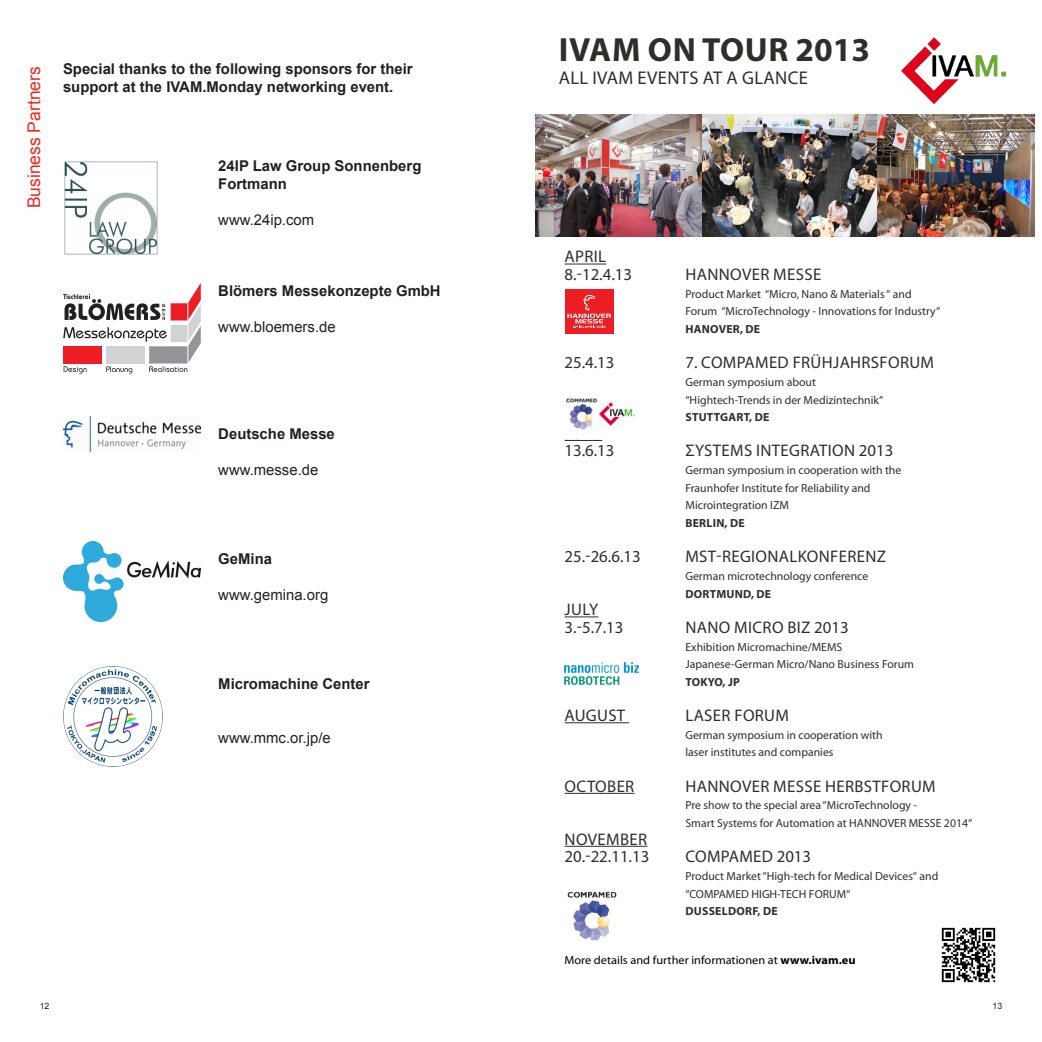
<style>
.page{position:relative;width:1042px;height:1042px;background:#fff}
.page>*{position:absolute;margin:0;border:0;box-sizing:border-box;transform-origin:0 0}
.t1{font:700 33.6px "Myriad Pro";letter-spacing:.01em;color:#2f2e2a}
.t2{font:18.55px "Myriad Pro";letter-spacing:.02em;color:#2f2e2a}
.t3{font:17.5px "Arial";color:#ee2823}
.t4{font:16.8px/17.7px "Myriad Pro";letter-spacing:.02em;color:#2f2e2a}
.t5{font:700 14.88px/17.8px "Arial";color:#231f20}
.t6{font:14.88px "Arial";color:#231f20}
.t7{font:11.72px/17.7px "Myriad Pro";color:#2f2e2a}
.t8{font:11.72px "Myriad Pro";color:#000;scale:1.05 1}
.t9{font:8.75px "Arial";color:#231f20}
.s1{font-weight:700}
</style>
<div class="page">
<svg style="left:63px;top:283px;width:138px;height:91px"></svg>
<img style="left:64px;top:161px;width:94px;height:94px">
<img style="left:901px;top:37px;width:104px;height:66px">
<hr style="left:564px;top:264px;width:42px;height:1px;background:#2f2e2a">
<hr style="left:564px;top:440px;width:38px;height:1px;background:#2f2e2a">
<hr style="left:564px;top:616px;width:34px;height:1px;background:#2f2e2a">
<hr style="left:564px;top:722px;width:65px;height:1px;background:#2f2e2a">
<hr style="left:564px;top:793px;width:70px;height:1px;background:#2f2e2a">
<hr style="left:564px;top:846px;width:83px;height:1px;background:#2f2e2a">
<div style="left:565px;top:290px;width:48px;height:44px;background:#ee1d23"></div>
<svg style="left:567px;top:295px;width:44px;height:33px"></svg>
<img style="left:566px;top:398px;width:69px;height:32px">
<img style="left:567px;top:891px;width:50px;height:50px">
<img style="left:565px;top:663px;width:73px;height:21px">
<img style="left:536px;top:115px;width:330px;height:121px">
<img style="left:866px;top:115px;width:168px;height:121px">
<img style="left:941px;top:927px;width:55px;height:56px">
<img style="left:63px;top:417px;width:138px;height:34px">
<img style="left:63px;top:542px;width:138px;height:79px">
<img style="left:63px;top:667px;width:99px;height:99px">
<p class="t3" style="left:22px;top:208px;width:143px;rotate:-90deg">Business Partners</p>
<p class="t5" style="left:63px;top:60px;width:351px">Special thanks to the following sponsors for their support at the IVAM.Monday networking event.</p>
<p class="t5" style="left:218px;top:157px;width:205px">24IP Law Group Sonnenberg</p>
<p class="t5" style="left:218px;top:175px;width:70px">Fortmann</p>
<p class="t6" style="left:218px;top:210px;width:97px">www.24ip.com</p>
<p class="t5" style="left:218px;top:282px;width:224px">Blömers Messekonzepte GmbH</p>
<p class="t6" style="left:218px;top:317px;width:119px">www.bloemers.de</p>
<p class="t5" style="left:218px;top:425px;width:118px">Deutsche Messe</p>
<p class="t6" style="left:218px;top:460px;width:102px">www.messe.de</p>
<p class="t5" style="left:218px;top:550px;width:55px">GeMina</p>
<p class="t6" style="left:218px;top:585px;width:111px">www.gemina.org</p>
<p class="t5" style="left:218px;top:675px;width:153px">Micromachine Center</p>
<p class="t6" style="left:218px;top:727px;width:114px">www.mmc.or.jp/e</p>
<p class="t1" style="left:559px;top:28px;width:313px">IVAM ON TOUR 2013</p>
<p class="t2" style="left:559px;top:66px;width:251px">ALL IVAM EVENTS AT A GLANCE</p>
<p class="t4" style="left:564px;top:248px;width:69px">APRIL<br>8.-12.4.13</p>
<p class="t4" style="left:685px;top:265px;width:137px">HANNOVER MESSE</p>
<p class="t7" style="left:685px;top:285px;width:256px">Product Market “Micro, Nano &amp; Materials “ and<br>Forum “MicroTechnology - Innovations for Industry“<br><span class="s1">HANOVER, DE</span></p>
<p class="t4" style="left:564px;top:353px;width:52px">25.4.13</p>
<p class="t4" style="left:685px;top:353px;width:250px">7. COMPAMED FRÜHJAHRSFORUM</p>
<p class="t7" style="left:685px;top:373px;width:199px">German symposium about “Hightech-Trends in der Medizintechnik“<br><span class="s1">STUTTGART, DE</span></p>
<p class="t4" style="left:564px;top:442px;width:52px">13.6.13</p>
<p class="t4" style="left:685px;top:442px;width:209px">ΣYSTEMS INTEGRATION 2013</p>
<p class="t7" style="left:685px;top:461px;width:217px">German symposium in cooperation with the<br>Fraunhofer Institute for Reliability and<br>Microintegration IZM<br><span class="s1">BERLIN, DE</span></p>
<p class="t4" style="left:564px;top:547px;width:78px">25.-26.6.13</p>
<p class="t4" style="left:685px;top:547px;width:202px">MST-REGIONALKONFERENZ</p>
<p class="t7" style="left:685px;top:567px;width:184px">German microtechnology conference<br><span class="s1">DORTMUND, DE</span></p>
<p class="t4" style="left:564px;top:600px;width:61px">JULY<br>3.-5.7.13</p>
<p class="t4" style="left:685px;top:618px;width:165px">NANO MICRO BIZ 2013</p>
<p class="t7" style="left:685px;top:637px;width:230px">Exhibition Micromachine/MEMS<br>Japanese-German Micro/Nano Business Forum<br><span class="s1">TOKYO, JP</span></p>
<p class="t4" style="left:564px;top:706px;width:62px">AUGUST</p>
<p class="t4" style="left:685px;top:706px;width:105px">LASER FORUM</p>
<p class="t7" style="left:685px;top:726px;width:199px">German symposium in cooperation with laser institutes and companies</p>
<p class="t4" style="left:564px;top:777px;width:71px">OCTOBER</p>
<p class="t4" style="left:685px;top:777px;width:252px">HANNOVER MESSE HERBSTFORUM</p>
<p class="t7" style="left:685px;top:796px;width:288px">Pre show to the special area “MicroTechnology -<br>Smart Systems for Automation at HANNOVER MESSE 2014“</p>
<p class="t4" style="left:564px;top:830px;width:86px">NOVEMBER<br>20.-22.11.13</p>
<p class="t4" style="left:685px;top:847px;width:127px">COMPAMED 2013</p>
<p class="t7" style="left:685px;top:867px;width:254px">Product Market “High-tech for Medical Devices“ and “COMPAMED HIGH-TECH FORUM“<br><span class="s1">DUSSELDORF, DE</span></p>
<p class="t8" style="left:564px;top:952px;width:279px">More details and further informationen at <span class="s1">www.ivam.eu</span></p>
<p class="t9" style="left:40px;top:1000px;width:11px">12</p>
<p class="t9" style="left:992px;top:1000px;width:11px">13</p>
</div>
